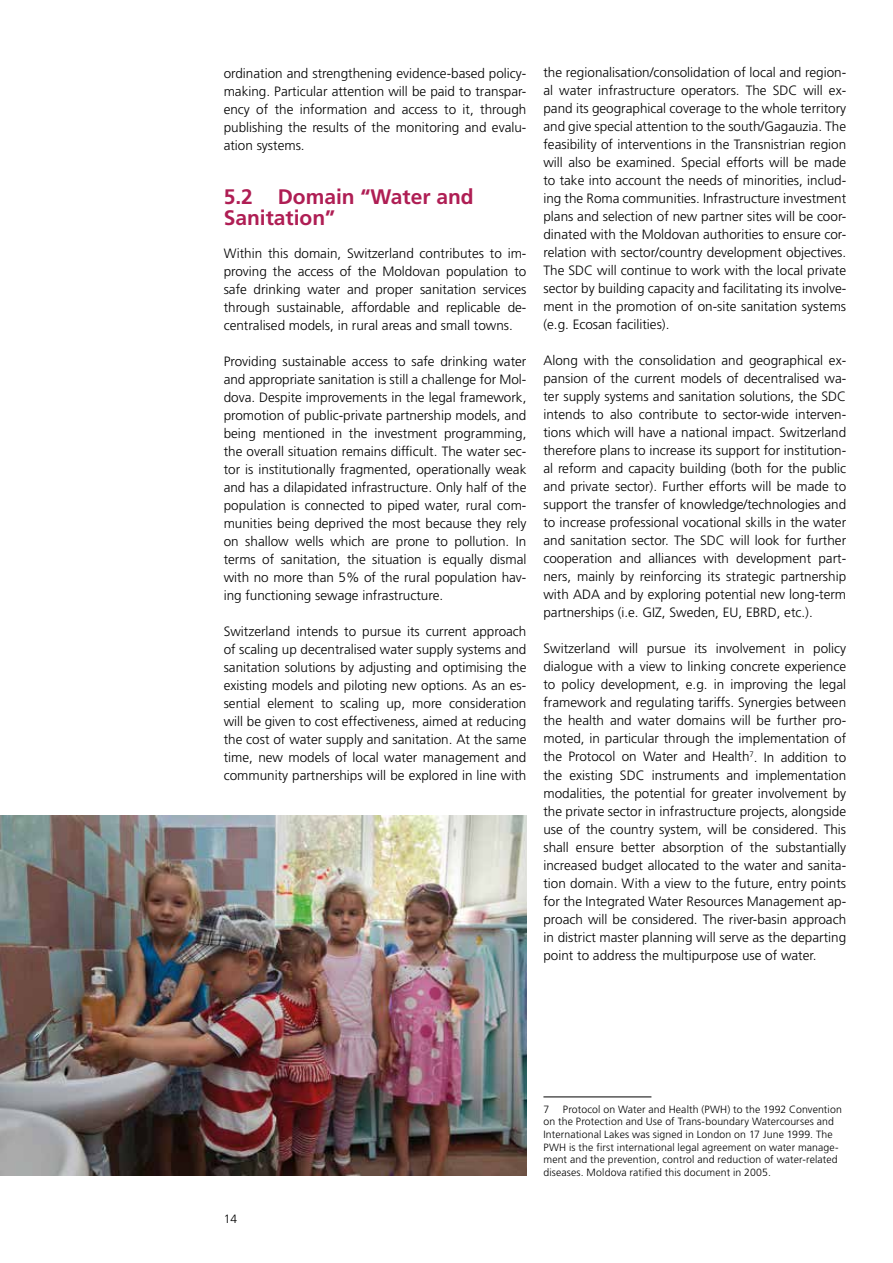
<style>
.page{position:relative;width:893px;height:1263px;background:#fff}
.page>*{position:absolute;margin:0;border:0;box-sizing:border-box;transform-origin:0 0}
.t1{font:700 21px/21px "Frutiger LT Pro";color:#af1e54}
.t2{font:300 13.5px/18px "Frutiger LT Pro";color:#000;text-align:justify}
.t3{font:300 12px "Frutiger LT Pro";color:#000}
.t4{font:300 10.5px/12.6px "Frutiger LT Pro";letter-spacing:.01em;color:#000}
</style>
<div class="page">
<hr style="left:543px;top:1097px;width:108px;height:1px;background:#000">
<img style="left:0;top:816px;width:526px;height:360px">
<p class="t2" style="left:224px;top:64px;width:304px">ordination and strengthening evidence-based policy&shy;making. Particular attention will be paid to transpar&shy;ency of the information and access to it, through publishing the results of the monitoring and evalu&shy;ation systems.</p>
<h1 class="t1" style="left:224px;top:186px;width:252px">5.2 Domain “Water and<br>Sanitation”</h1>
<p class="t2" style="left:224px;top:244px;width:304px">Within this domain, Switzerland contributes to im&shy;proving the access of the Moldovan population to safe drinking water and proper sanitation services through sustainable, affordable and replicable de&shy;centralised models, in rural areas and small towns.</p>
<p class="t2" style="left:224px;top:352px;width:304px">Providing sustainable access to safe drinking water and appropriate sanitation is still a challenge for Mol&shy;dova. Despite improvements in the legal framework, promotion of public-private partnership models, and being mentioned in the investment programming, the overall situation remains difficult. The water sec&shy;tor is institutionally fragmented, operationally weak and has a dilapidated infrastructure. Only half of the population is connected to piped water, rural com&shy;munities being deprived the most because they rely on shallow wells which are prone to pollution. In terms of sanitation, the situation is equally dismal with no more than 5% of the rural population hav&shy;ing functioning sewage infrastructure.</p>
<p class="t2" style="left:224px;top:622px;width:304px">Switzerland intends to pursue its current approach of scaling up decentralised water supply systems and sanitation solutions by adjusting and optimising the existing models and piloting new options. As an es&shy;sential element to scaling up, more consideration will be given to cost effectiveness, aimed at reducing the cost of water supply and sanitation. At the same time, new models of local water management and community partnerships will be explored in line with</p>
<p class="t2" style="left:543px;top:64px;width:304px">the regionalisation/consolidation of local and region&shy;al water infrastructure operators. The SDC will ex&shy;pand its geographical coverage to the whole territory and give special attention to the south/Gagauzia. The feasibility of interventions in the Transnistrian region will also be examined. Special efforts will be made to take into account the needs of minorities, includ&shy;ing the Roma communities. Infrastructure investment plans and selection of new partner sites will be coor&shy;dinated with the Moldovan authorities to ensure cor&shy;relation with sector/country development objectives.<br>The SDC will continue to work with the local private sector by building capacity and facilitating its involve&shy;ment in the promotion of on-site sanitation systems (e.g. Ecosan facilities).</p>
<p class="t2" style="left:543px;top:352px;width:304px">Along with the consolidation and geographical ex&shy;pansion of the current models of decentralised wa&shy;ter supply systems and sanitation solutions, the SDC intends to also contribute to sector-wide interven&shy;tions which will have a national impact. Switzerland therefore plans to increase its support for institution&shy;al reform and capacity building (both for the public and private sector). Further efforts will be made to support the transfer of knowledge/technologies and to increase professional vocational skills in the water and sanitation sector. The SDC will look for further cooperation and alliances with development part&shy;ners, mainly by reinforcing its strategic partnership with ADA and by exploring potential new long-term partnerships (i.e. GIZ, Sweden, EU, EBRD, etc.).</p>
<p class="t2" style="left:543px;top:640px;width:304px">Switzerland will pursue its involvement in policy dialogue with a view to linking concrete experience to policy development, e.g. in improving the legal framework and regulating tariffs. Synergies between the health and water domains will be further pro&shy;moted, in particular through the implementation of the Protocol on Water and Health<sup>7</sup>. In addition to the existing SDC instruments and implementation modalities, the potential for greater involvement by the private sector in infrastructure projects, alongside use of the country system, will be considered. This shall ensure better absorption of the substantially increased budget allocated to the water and sanita&shy;tion domain. With a view to the future, entry points for the Integrated Water Resources Management ap&shy;proach will be considered. The river-basin approach in district master planning will serve as the departing point to address the multipurpose use of water.</p>
<p class="t3" style="left:224px;top:1211px;width:15px">14</p>
<p class="t4" style="left:543px;top:1103px;width:300px;text-indent:19px">Protocol on Water and Health (PWH) to the 1992 Convention on the Protection and Use of Trans-boundary Watercourses and International Lakes was signed in London on 17 June 1999. The PWH is the first international legal agreement on water manage&shy;ment and the prevention, control and reduction of water-related diseases. Moldova ratified this document in 2005.</p>
<p class="t4" style="left:543px;top:1103px;width:7px">7</p>
</div>
